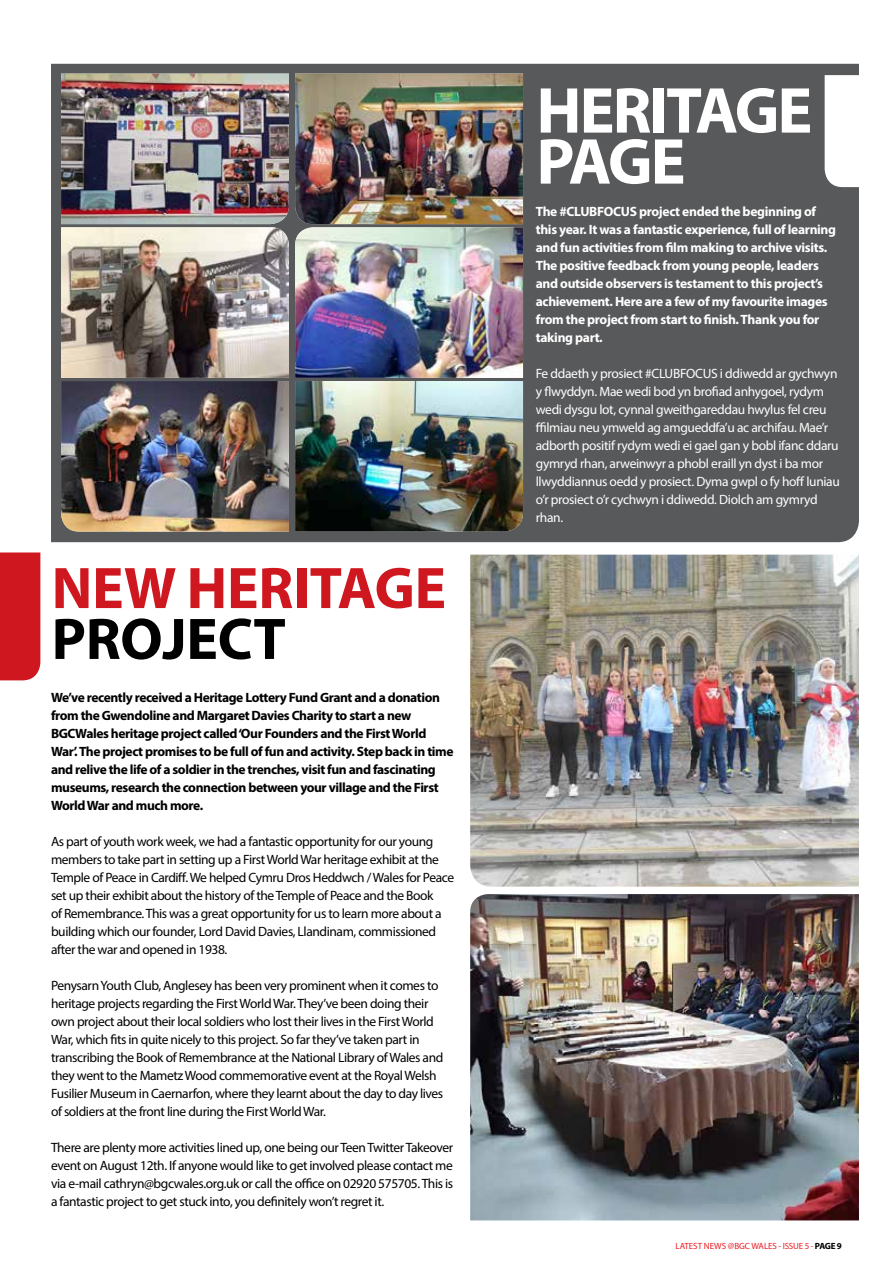
<style>
.page{position:relative;width:893px;height:1263px;background:#fff}
.page>*{position:absolute;margin:0;border:0;box-sizing:border-box;transform-origin:0 0}
.t1{font:700 65.55px/51px "Myriad Pro";letter-spacing:-.03em;color:#fff}
.t2{font:700 59.1px "Myriad Pro";letter-spacing:-.005em;color:#ce171e}
.t3{font:700 59.1px "Myriad Pro";letter-spacing:-.005em;color:#000}
.t4{font:13.5px/18px "Myriad Pro";letter-spacing:-.03em;color:#000}
.t5{font:700 13.5px/18px "Myriad Pro";letter-spacing:-.03em;color:#000}
.t6{font:13.5px/18px "Myriad Pro";letter-spacing:-.025em;color:#fff}
.t7{font:700 13.5px/18px "Myriad Pro";letter-spacing:-.025em;color:#fff}
.t8{font:9px "Myriad Pro";letter-spacing:-.005em;color:#ed1d24}
.s1{font-weight:700;color:#000}
</style>
<div class="page">
<div style="left:0;top:552px;width:40px;height:128px;background:#ce171e"></div>
<img style="left:470px;top:894px;width:389px;height:326px">
<img style="left:470px;top:555px;width:389px;height:332px">
<div style="left:51px;top:64px;width:808px;height:478px;background:#58595b"></div>
<svg style="left:825px;top:75px;width:34px;height:112px"></svg>
<img style="left:295px;top:74px;width:228px;height:307px">
<img style="left:295px;top:381px;width:228px;height:150px">
<img style="left:61px;top:74px;width:228px;height:307px">
<img style="left:61px;top:381px;width:228px;height:150px">
<h2 class="t2" style="left:52px;top:550px;width:396px">NEW HERITAGE</h2>
<h2 class="t3" style="left:52px;top:600px;width:236px">PROJECT</h2>
<p class="t5" style="left:51px;top:688px;width:404px">We’ve recently received a Heritage Lottery Fund Grant and a donation from the Gwendoline and Margaret Davies Charity to start a new BGCWales heritage project called ‘Our Founders and the First World War’. The project promises to be full of fun and activity. Step back in time and relive the life of a soldier in the trenches, visit fun and fascinating museums, research the connection between your village and the First World War and much more.</p>
<p class="t4" style="left:51px;top:832px;width:405px">As part of youth work week, we had a fantastic opportunity for our young members to take part in setting up a First World War heritage exhibit at the Temple of Peace in Cardiff. We helped Cymru Dros Heddwch / Wales for Peace set up their exhibit about the history of the Temple of Peace and the Book<br>of Remembrance. This was a great opportunity for us to learn more about a building which our founder, Lord David Davies, Llandinam, commissioned after the war and opened in 1938.</p>
<p class="t4" style="left:51px;top:976px;width:394px">Penysarn Youth Club, Anglesey has been very prominent when it comes to heritage projects regarding the First World War. They’ve been doing their own project about their local soldiers who lost their lives in the First World War, which fits in quite nicely to this project. So far they’ve taken part in transcribing the Book of Remembrance at the National Library of Wales and they went to the Mametz Wood commemorative event at the Royal Welsh Fusilier Museum in Caernarfon, where they learnt about the day to day lives of soldiers at the front line during the First World War.</p>
<p class="t4" style="left:51px;top:1138px;width:404px;text-align:justify">There are plenty more activities lined up, one being our Teen Twitter Takeover event on August 12th. If anyone would like to get involved please contact me via e-mail cathryn@bgcwales.org.uk or call the office on 02920 575705. This is a fantastic project to get stuck into, you definitely won’t regret it.</p>
<h1 class="t1" style="left:536px;top:83px;width:277px">HERITAGE<br>PAGE</h1>
<p class="t7" style="left:536px;top:202px;width:302px">The #CLUBFOCUS project ended the beginning of this year. It was a fantastic experience, full of learning and fun activities from film making to archive visits.<br>The positive feedback from young people, leaders and outside observers is testament to this project’s achievement. Here are a few of my favourite images from the project from start to finish. Thank you for taking part.</p>
<p class="t6" style="left:536px;top:364px;width:306px">Fe ddaeth y prosiect #CLUBFOCUS i ddiwedd ar gychwyn y flwyddyn. Mae wedi bod yn brofiad anhygoel, rydym wedi dysgu lot, cynnal gweithgareddau hwylus fel creu ffilmiau neu ymweld ag amgueddfa’u ac archifau. Mae’r adborth positif rydym wedi ei gael gan y bobl ifanc ddaru gymryd rhan, arweinwyr a phobl eraill yn dyst i ba mor llwyddiannus oedd y prosiect. Dyma gwpl o fy hoff luniau o’r prosiect o’r cychwyn i ddiwedd. Diolch am gymryd rhan.</p>
<p class="t8" style="left:675px;top:1240px;width:168px">LATEST NEWS @BGC WALES - ISSUE 5 - <span class="s1">PAGE 9</span></p>
</div>
